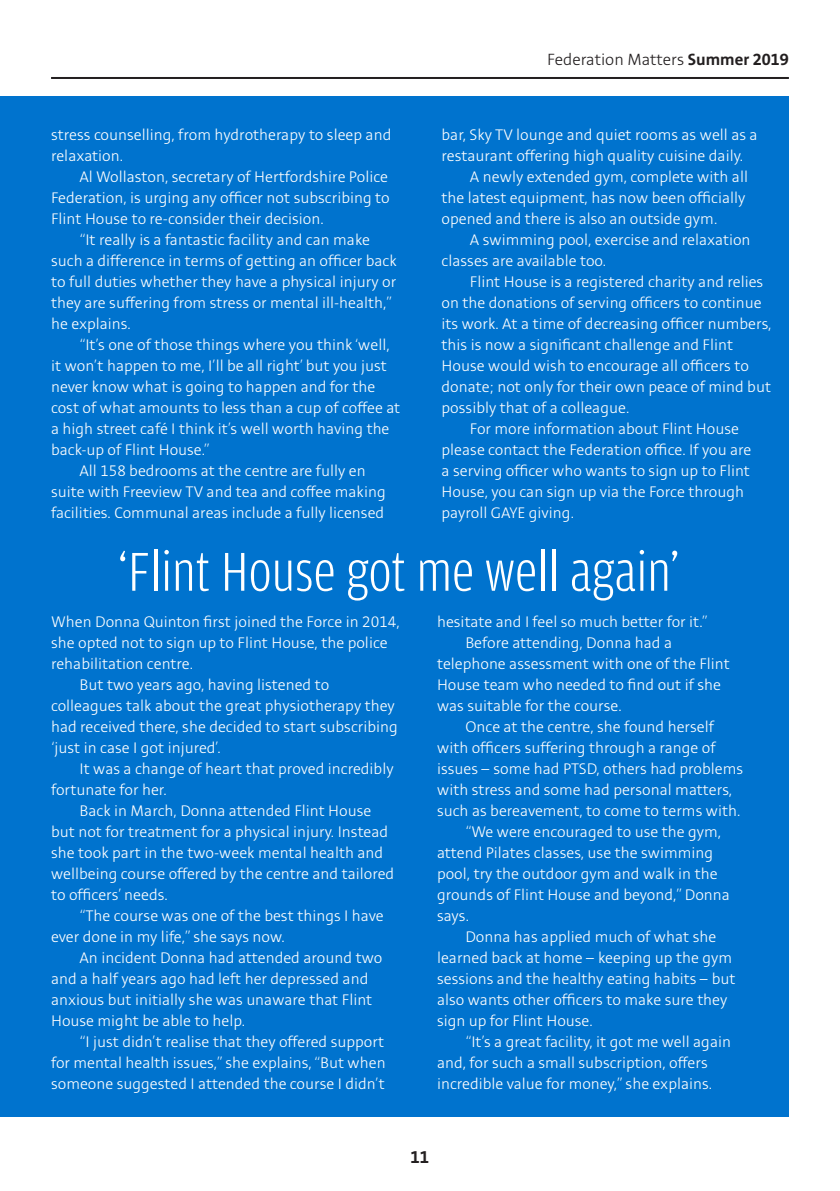
<style>
.page{position:relative;width:840px;height:1191px;background:#fff}
.page>*{position:absolute;margin:0;border:0;box-sizing:border-box;transform-origin:0 0}
.t1{font:300 58px "Amplitude Cond";color:#fff}
.t2{font:700 19px "Stinnes Sans";color:#231f20}
.t3{font:300 18px "Stinnes Sans";color:#231f20}
.t4{font:300 17px/21px "Stinnes Sans";color:#fff}
.s1{font-weight:700}
</style>
<div class="page">
<hr style="left:51px;top:77px;width:737px;height:2px;background:#231f20">
<div style="left:0;top:97px;width:788px;height:1020px;background:#0073ce"></div>
<p class="t3" style="left:547px;top:51px;width:243px">Federation Matters <span class="s1">Summer 2019</span></p>
<p class="t4" style="left:51px;top:125px;width:341px">stress counselling, from hydrotherapy to sleep and relaxation.</p>
<p class="t4" style="left:51px;top:167px;width:340px;text-align:justify;text-indent:28px">Al Wollaston, secretary of Hertfordshire Police Federation, is urging any officer not subscribing to Flint House to re-consider their decision.</p>
<p class="t4" style="left:51px;top:230px;width:347px;text-indent:28px">“It really is a fantastic facility and can make such a difference in terms of getting an officer back to full duties whether they have a physical injury or they are suffering from stress or mental ill-health,” he explains.</p>
<p class="t4" style="left:51px;top:335px;width:350px;text-indent:28px">“It’s one of those things where you think ‘well, it won’t happen to me, I’ll be all right’ but you just never know what is going to happen and for the cost of what amounts to less than a cup of coffee at a high street café I think it’s well worth having the back-up of Flint House.”</p>
<p class="t4" style="left:51px;top:461px;width:336px;text-align:center">All 158 bedrooms at the centre are fully en<br>suite with Freeview TV and tea and coffee making facilities. Communal areas include a fully licensed</p>
<p class="t4" style="left:441px;top:125px;width:317px">bar, Sky TV lounge and quiet rooms as well as a restaurant offering high quality cuisine daily.</p>
<p class="t4" style="left:441px;top:167px;width:308px;text-indent:28px">A newly extended gym, complete with all the latest equipment, has now been officially opened and there is also an outside gym.</p>
<p class="t4" style="left:441px;top:230px;width:310px;text-indent:28px">A swimming pool, exercise and relaxation classes are available too.</p>
<p class="t4" style="left:441px;top:272px;width:331px;text-indent:28px">Flint House is a registered charity and relies on the donations of serving officers to continue its work. At a time of decreasing officer numbers, this is now a significant challenge and Flint House would wish to encourage all officers to donate; not only for their own peace of mind but possibly that of a colleague.</p>
<p class="t4" style="left:441px;top:419px;width:311px;text-indent:28px">For more information about Flint House please contact the Federation office. If you are a serving officer who wants to sign up to Flint House, you can sign up via the Force through payroll GAYE giving.</p>
<p class="t1" style="left:117px;top:540px;width:563px">‘Flint House got me well again’</p>
<p class="t4" style="left:51px;top:612px;width:350px">When Donna Quinton first joined the Force in 2014, she opted not to sign up to Flint House, the police rehabilitation centre.</p>
<p class="t4" style="left:51px;top:675px;width:348px;text-indent:28px">But two years ago, having listened to colleagues talk about the great physiotherapy they had received there, she decided to start subscribing ‘just in case I got injured’.</p>
<p class="t4" style="left:51px;top:759px;width:344px;text-indent:28px">It was a change of heart that proved incredibly fortunate for her.</p>
<p class="t4" style="left:51px;top:801px;width:344px;text-indent:28px">Back in March, Donna attended Flint House but not for treatment for a physical injury. Instead she took part in the two-week mental health and wellbeing course offered by the centre and tailored to officers’ needs.</p>
<p class="t4" style="left:51px;top:906px;width:334px;text-indent:28px">“The course was one of the best things I have ever done in my life,” she says now.</p>
<p class="t4" style="left:51px;top:948px;width:332px;text-indent:28px">An incident Donna had attended around two and a half years ago had left her depressed and anxious but initially she was unaware that Flint House might be able to help.</p>
<p class="t4" style="left:51px;top:1032px;width:336px;text-align:justify;text-indent:28px">“I just didn’t realise that they offered support for mental health issues,” she explains, “But when someone suggested I attended the course I didn’t</p>
<p class="t4" style="left:437px;top:612px;width:272px">hesitate and I feel so much better for it.”</p>
<p class="t4" style="left:437px;top:633px;width:294px;text-indent:28px">Before attending, Donna had a telephone assessment with one of the Flint House team who needed to find out if she was suitable for the course.</p>
<p class="t4" style="left:437px;top:717px;width:307px;text-indent:28px">Once at the centre, she found herself with officers suffering through a range of issues – some had PTSD, others had problems with stress and some had personal matters, such as bereavement, to come to terms with.</p>
<p class="t4" style="left:437px;top:822px;width:294px;text-indent:28px">“We were encouraged to use the gym, attend Pilates classes, use the swimming pool, try the outdoor gym and walk in the grounds of Flint House and beyond,” Donna says.</p>
<p class="t4" style="left:437px;top:927px;width:300px;text-indent:28px">Donna has applied much of what she learned back at home – keeping up the gym sessions and the healthy eating habits – but also wants other officers to make sure they sign up for Flint House.</p>
<p class="t4" style="left:437px;top:1032px;width:295px;text-indent:28px">“It’s a great facility, it got me well again and, for such a small subscription, offers incredible value for money,” she explains.</p>
<p class="t2" style="left:410px;top:1148px;width:20px">11</p>
</div>
